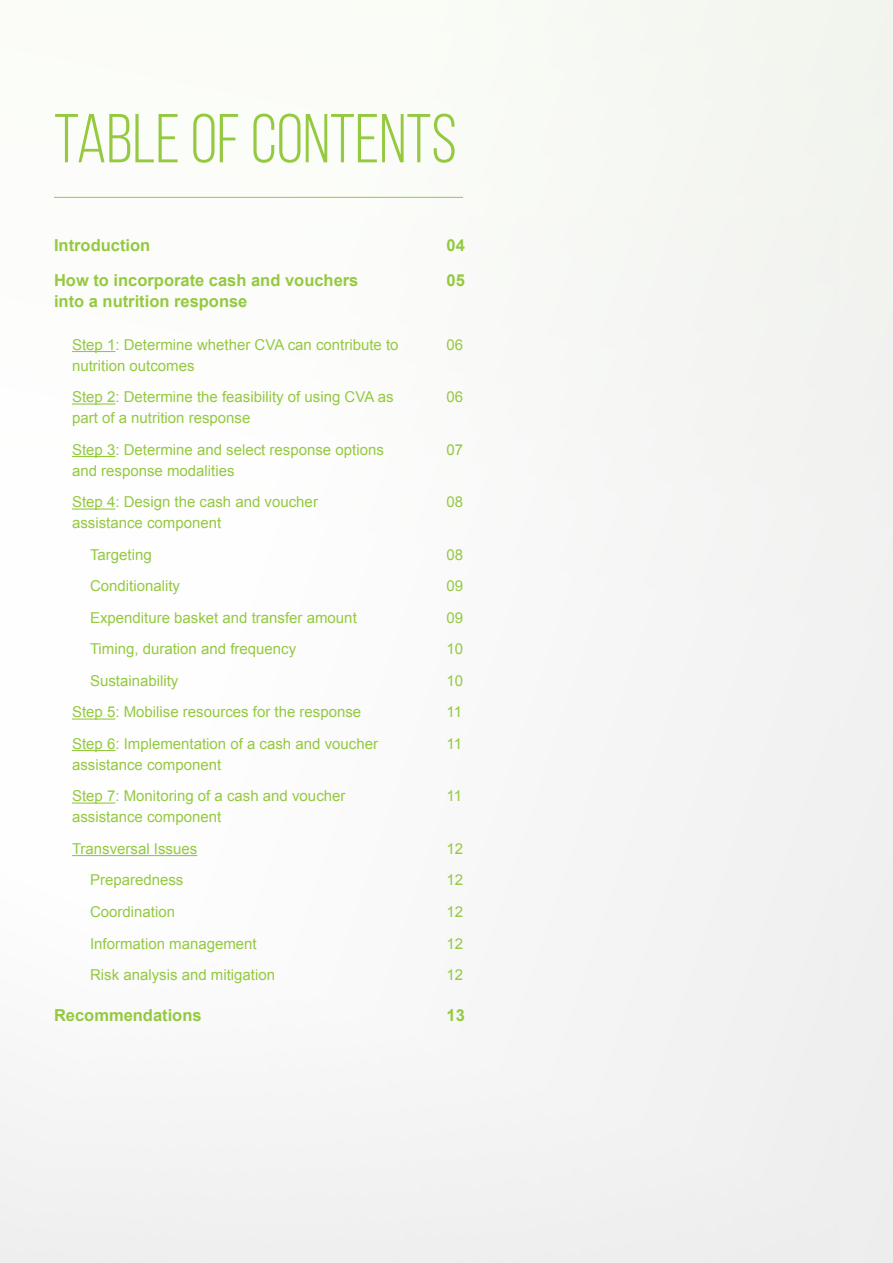
<style>
.page{position:relative;width:893px;height:1263px;background:#efefef}
.page>*{position:absolute;margin:0;border:0;box-sizing:border-box;transform-origin:0 0}
.t1{font:69px "Bebas Neue";color:#94c940}
.t2{font:700 16.5px/34.5px "Arial";color:#94c940}
.t3{font:15px/31.5px "Arial";color:#94c940}
</style>
<div class="page">
<div style="left:0;top:0;width:893px;height:746px;background:#f9faf5"></div>
<div style="left:0;top:216px;width:839px;height:1047px;background:#f7f8f7"></div>
<hr style="left:72px;top:351px;width:43px;height:1px;background:#94c940">
<hr style="left:72px;top:403px;width:43px;height:2px;background:#94c940">
<hr style="left:72px;top:456px;width:43px;height:1px;background:#94c940">
<hr style="left:72px;top:508px;width:43px;height:2px;background:#94c940">
<hr style="left:72px;top:718px;width:43px;height:2px;background:#94c940">
<hr style="left:72px;top:750px;width:43px;height:1px;background:#94c940">
<hr style="left:72px;top:802px;width:43px;height:2px;background:#94c940">
<hr style="left:72px;top:855px;width:125px;height:1px;background:#94c940">
<hr style="left:54px;top:197px;width:409px;height:1px;background:#94c940">
<h1 class="t1" style="left:54px;top:102px;width:404px">TABLE OF CONTENTS</h1>
<p class="t2" style="left:54px;top:228px;width:306px">Introduction<br>How to incorporate cash and vouchers</p>
<p class="t2" style="left:54px;top:284px;width:195px">into a nutrition response</p>
<p class="t3" style="left:72px;top:334px;width:328px;line-height:21px">Step 1: Determine whether CVA can contribute to nutrition outcomes</p>
<p class="t3" style="left:72px;top:387px;width:323px;line-height:21px">Step 2: Determine the feasibility of using CVA as part of a nutrition response</p>
<p class="t3" style="left:72px;top:439px;width:313px;line-height:21px">Step 3: Determine and select response options and response modalities</p>
<p class="t3" style="left:72px;top:492px;width:247px;line-height:21px">Step 4: Design the cash and voucher assistance component</p>
<p class="t3" style="left:90px;top:539px;width:63px">Targeting</p>
<p class="t3" style="left:90px;top:571px;width:92px">Conditionality</p>
<p class="t3" style="left:90px;top:602px;width:268px">Expenditure basket and transfer amount</p>
<p class="t3" style="left:90px;top:634px;width:208px">Timing, duration and frequency</p>
<p class="t3" style="left:90px;top:665px;width:90px">Sustainability</p>
<p class="t3" style="left:72px;top:697px;width:291px">Step 5: Mobilise resources for the response</p>
<p class="t3" style="left:72px;top:728px;width:307px">Step 6: Implementation of a cash and voucher</p>
<p class="t3" style="left:72px;top:749px;width:275px">assistance component<br>Step 7: Monitoring of a cash and voucher</p>
<p class="t3" style="left:72px;top:802px;width:151px">assistance component</p>
<p class="t3" style="left:72px;top:833px;width:127px">Transversal Issues</p>
<p class="t3" style="left:90px;top:865px;width:95px">Preparedness</p>
<p class="t3" style="left:90px;top:896px;width:87px">Coordination</p>
<p class="t3" style="left:90px;top:928px;width:168px">Information management</p>
<p class="t3" style="left:90px;top:959px;width:187px">Risk analysis and mitigation</p>
<p class="t2" style="left:54px;top:999px;width:149px">Recommendations</p>
<p class="t2" style="left:446px;top:228px;width:20px">04<br>05</p>
<p class="t3" style="left:446px;top:329px;width:18px">06</p>
<p class="t3" style="left:446px;top:382px;width:18px">06</p>
<p class="t3" style="left:446px;top:434px;width:18px">07</p>
<p class="t3" style="left:446px;top:487px;width:18px">08</p>
<p class="t3" style="left:446px;top:539px;width:18px;text-align:justify">08<br>09<br>09<br>10<br>10<br>11<br>11</p>
<p class="t3" style="left:446px;top:781px;width:17px">11</p>
<p class="t3" style="left:446px;top:833px;width:18px;text-align:justify">12<br>12<br>12<br>12<br>12</p>
<p class="t2" style="left:446px;top:999px;width:20px">13</p>
</div>
